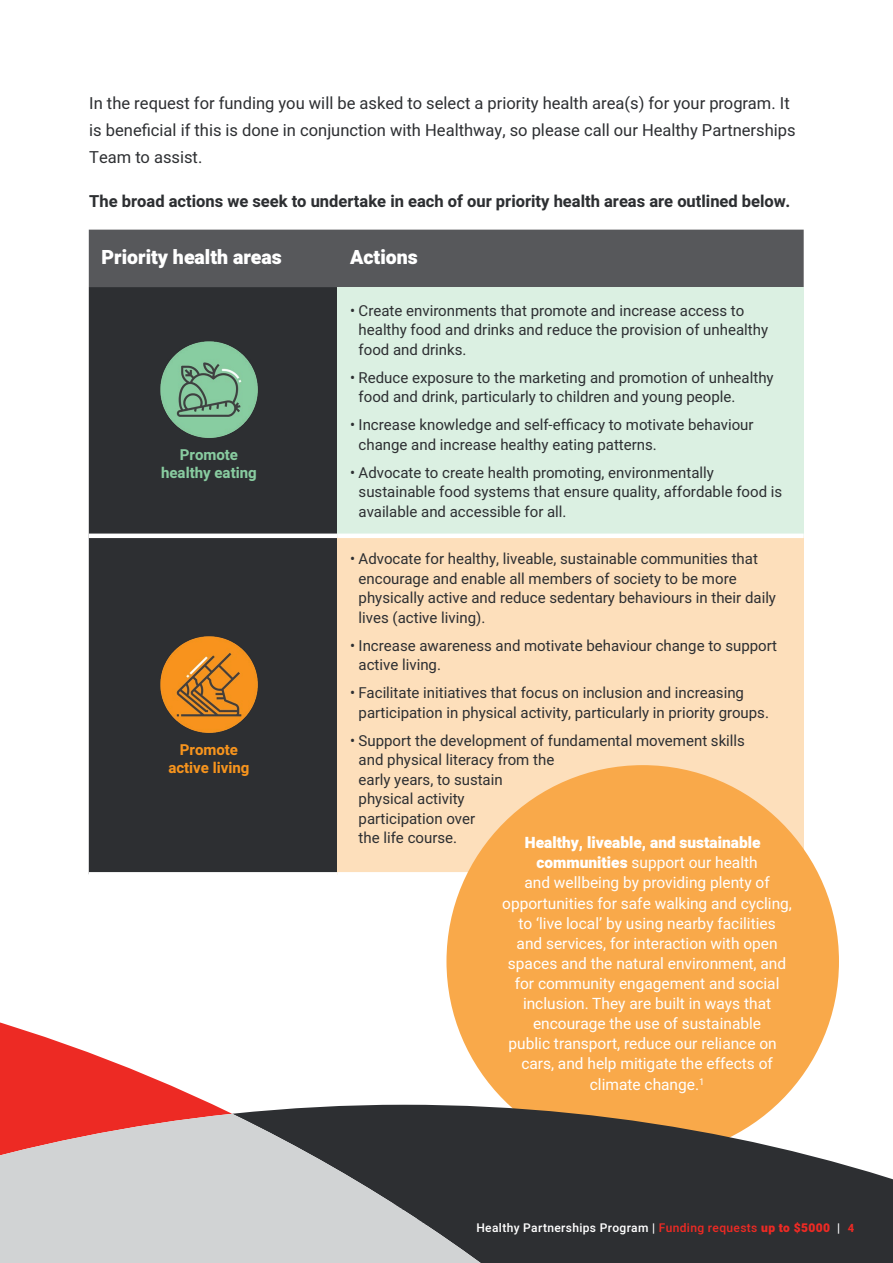
<style>
.page{position:relative;width:893px;height:1263px;background:#fff}
.page>*{position:absolute;margin:0;border:0;box-sizing:border-box;transform-origin:0 0}
.t1{font:900 19.5px "Heebo";color:#fff}
.t2{font:16.5px/27px "Heebo";color:#2d2f32}
.t3{font:700 16.5px "Heebo";color:#2d2f32}
.t4{font:15.45px/20.1px "Heebo";color:#fff;text-align:center}
.t5{font:15px/19.5px "Heebo";color:#2d2f32}
.t6{font:700 15px/18px "Heebo";color:#88cca0;text-align:center}
.t7{font:700 15px/18px "Heebo";color:#f7941d;text-align:center}
.t8{font:500 12px "Heebo";letter-spacing:.03em;color:#fff}
.s1{font-weight:900}
.s2{color:#ed2a24}
.s3{font-weight:900;color:#ed2a24}
.s4{font-weight:700;font-size:11.25px;color:#ed2a24}
</style>
<div class="page">
<div style="left:89px;top:230px;width:715px;height:57px;background:#57585b"></div>
<div style="left:89px;top:287px;width:248px;height:585px;background:#2d2f32"></div>
<div style="left:337px;top:287px;width:467px;height:249px;background:#dbf0e2"></div>
<div style="left:337px;top:536px;width:467px;height:338px;background:#fddfbb"></div>
<div style="left:89px;top:533px;width:248px;height:5px;background:#fff"></div>
<div style="left:337px;top:533px;width:467px;height:5px;background:#fff"></div>
<svg style="left:89px;top:872px;width:248px;height:1px"></svg>
<hr style="left:337px;top:872px;width:467px;height:4px;background:#fff">
<div style="left:446px;top:765px;width:393px;height:392px;background:#f9a94a;border-radius:50%"></div>
<img style="left:156px;top:336px;width:106px;height:107px">
<img style="left:156px;top:631px;width:106px;height:107px">
<svg style="left:0;top:1022px;width:214px;height:83px;fill:#ed2a24"></svg>
<svg style="left:0;top:1105px;width:777px;height:9px"></svg>
<svg style="left:0;top:1114px;width:893px;height:149px;background:#7e7979"></svg>
<p class="t2" style="left:89px;top:89px;width:708px">In the request for funding you will be asked to select a priority health area(s) for your program. It is beneficial if this is done in conjunction with Healthway, so please call our Healthy Partnerships<br>Team to assist.</p>
<p class="t3" style="left:89px;top:189px;width:703px">The broad actions we seek to undertake in each of our priority health areas are outlined below.</p>
<h1 class="t1" style="left:102px;top:244px;width:182px">Priority health areas</h1>
<h1 class="t1" style="left:350px;top:244px;width:69px">Actions</h1>
<p class="t5" style="left:359px;top:300px;width:411px;text-indent:-9px">• Create environments that promote and increase access to healthy food and drinks and reduce the provision of unhealthy food and drinks.</p>
<p class="t5" style="left:359px;top:367px;width:417px;text-indent:-9px">• Reduce exposure to the marketing and promotion of unhealthy food and drink, particularly to children and young people.</p>
<p class="t5" style="left:359px;top:415px;width:397px;text-indent:-9px">• Increase knowledge and self-efficacy to motivate behaviour change and increase healthy eating patterns.</p>
<p class="t5" style="left:359px;top:462px;width:425px;text-indent:-9px">• Advocate to create health promoting, environmentally sustainable food systems that ensure quality, affordable food is available and accessible for all.</p>
<p class="t5" style="left:359px;top:549px;width:419px;text-indent:-9px">• Advocate for healthy, liveable, sustainable communities that encourage and enable all members of society to be more physically active and reduce sedentary behaviours in their daily lives (active living).</p>
<p class="t5" style="left:359px;top:636px;width:420px;text-indent:-9px">• Increase awareness and motivate behaviour change to support active living.</p>
<p class="t5" style="left:359px;top:683px;width:412px;text-indent:-9px">• Facilitate initiatives that focus on inclusion and increasing participation in physical activity, particularly in priority groups.</p>
<p class="t5" style="left:359px;top:731px;width:388px;text-indent:-9px">• Support the development of fundamental movement skills and physical literacy from the<br>early years, to sustain<br>physical activity<br>participation over<br>the life course.</p>
<p class="t6" style="left:161px;top:446px;width:97px">Promote healthy eating</p>
<p class="t7" style="left:168px;top:741px;width:83px">Promote active living</p>
<p class="t4" style="left:502px;top:833px;width:291px"><span class="s1">Healthy, liveable, and sustainable communities</span> support our health<br>and wellbeing by providing plenty of opportunities for safe walking and cycling, to ‘live local’ by using nearby facilities<br>and services, for interaction with open spaces and the natural environment, and for community engagement and social inclusion. They are built in ways that encourage the use of sustainable<br>public transport, reduce our reliance on cars, and help mitigate the effects of climate change.<sup>1</sup></p>
<p class="t8" style="left:476px;top:1219px;width:379px">Healthy Partnerships Program | <span class="s2">Funding requests</span> <span class="s3">up to $5000</span> | <span class="s4">4</span></p>
</div>
